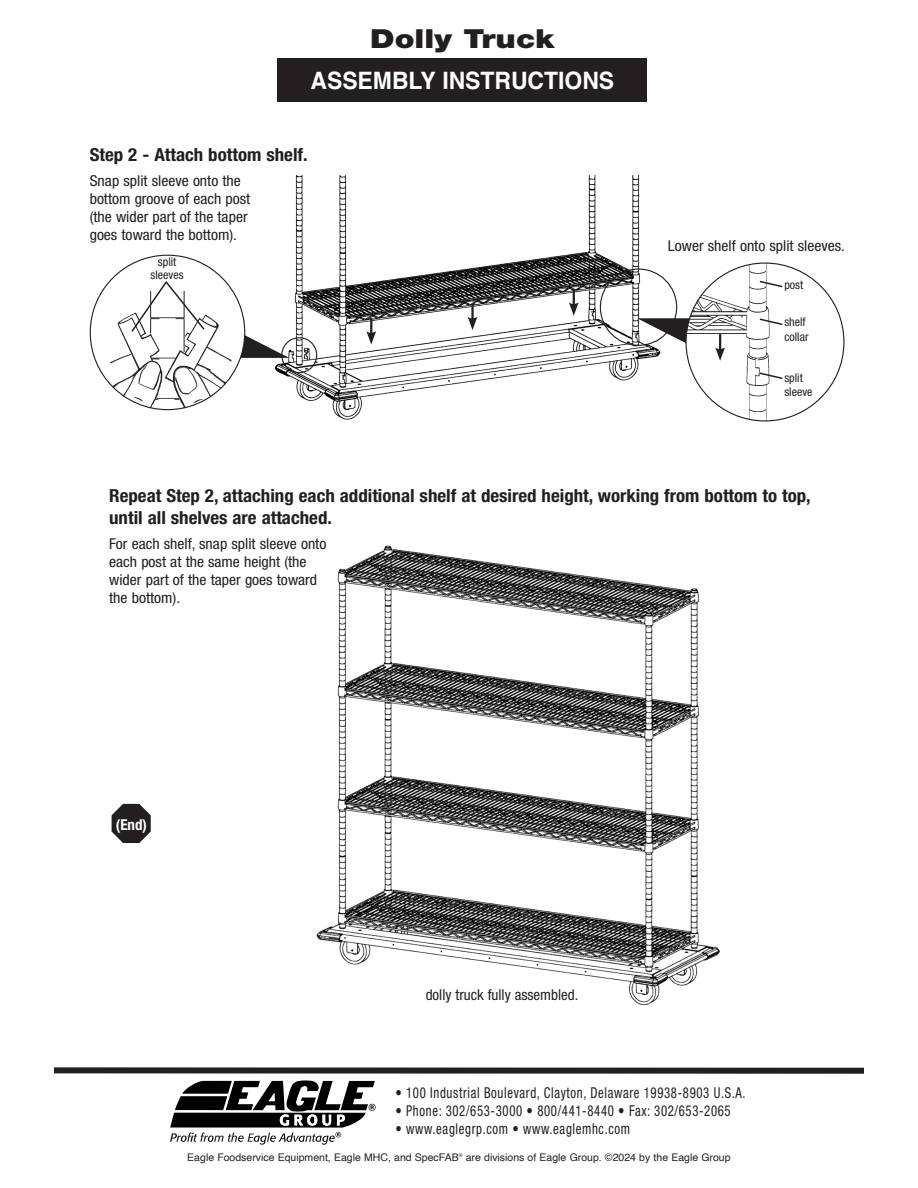
<style>
.page{position:relative;width:918px;height:1188px;background:#fff}
.page>*{position:absolute;margin:0;border:0;box-sizing:border-box;transform-origin:0 0}
.t1{font:900 26.25px "Helvetica Neue LT Pro";color:#231f20;scale:1.2 1}
.t2{font:700 24px "Helvetica";color:#fff;scale:.95 1}
.t3{font:700 condensed 18px/21.6px "Helvetica Neue LT Pro";color:#231f20;scale:1.05 1}
.t4{font:condensed 15px/18px "Helvetica Neue LT Pro";color:#231f20;scale:1.05 1}
.t5{font:condensed 15px "Helvetica Neue LT Pro";letter-spacing:.05em;color:#231f20;scale:.85 1}
.t6{font:condensed 15px "Helvetica Neue LT Pro";color:#231f20}
.t7{font:700 condensed 15px "Helvetica Neue LT Pro";color:#fff}
.t8{font:condensed 12px/14.4px "Helvetica Neue LT Pro";color:#231f20}
.t9{font:10.5px "Helvetica";color:#231f20}
</style>
<div class="page">
<div style="left:277px;top:58px;width:370px;height:44px;background:#231f20"></div>
<img style="left:274px;top:175px;width:388px;height:245px">
<img style="left:316px;top:545px;width:404px;height:461px">
<svg style="left:241px;top:320px;width:48px;height:38px"></svg>
<div style="left:90px;top:255px;width:155px;height:155px;background:#fff;border-radius:50%"></div>
<img style="left:110px;top:271px;width:121px;height:139px">
<svg style="left:130px;top:280px;width:76px;height:53px"></svg>
<div style="left:281px;top:337px;width:36px;height:36px;border:1px solid #231f20;border-radius:50%"></div>
<img style="left:687px;top:262px;width:110px;height:158px">
<svg style="left:637px;top:318px;width:88px;height:43px"></svg>
<svg style="left:758px;top:280px;width:26px;height:8px"></svg>
<svg style="left:758px;top:317px;width:26px;height:9px"></svg>
<svg style="left:758px;top:371px;width:26px;height:9px"></svg>
<svg style="left:366px;top:318px;width:10px;height:27px"></svg>
<svg style="left:569px;top:289px;width:10px;height:27px"></svg>
<hr style="left:471px;top:304px;width:3px;height:17px;background:#231f20">
<svg style="left:468px;top:317px;width:9px;height:13px"></svg>
<svg style="left:112px;top:804px;width:39px;height:39px"></svg>
<div style="left:54px;top:1067px;width:810px;height:7px;background:#231f20"></div>
<svg style="left:170px;top:1080px;width:206px;height:65px"></svg>
<p class="t1" style="left:370px;top:23px;width:155px">Dolly Truck</p>
<p class="t2" style="left:311px;top:66px;width:321px">ASSEMBLY INSTRUCTIONS</p>
<p class="t3" style="left:90px;top:144px;width:209px">Step 2 - Attach bottom shelf.</p>
<p class="t4" style="left:90px;top:172px;width:154px">Snap split sleeve onto the bottom groove of each post (the wider part of the taper goes toward the bottom).</p>
<p class="t8" style="left:151px;top:255px;width:35px;line-height:13.5px;text-align:center">split sleeves</p>
<p class="t4" style="left:668px;top:237px;width:170px">Lower shelf onto split sleeves.</p>
<p class="t8" style="left:784px;top:278px;width:20px">post</p>
<p class="t8" style="left:784px;top:315px;width:26px">shelf collar</p>
<p class="t8" style="left:784px;top:370px;width:30px">split sleeve</p>
<p class="t3" style="left:109px;top:485px;width:669px">Repeat Step 2, attaching each additional shelf at desired height, working from bottom to top, until all shelves are attached.</p>
<p class="t4" style="left:109px;top:534px;width:208px">For each shelf, snap split sleeve onto each post at the same height (the wider part of the taper goes toward the bottom).</p>
<p class="t7" style="left:116px;top:816px;width:33px">(End)</p>
<p class="t6" style="left:426px;top:986px;width:154px">dolly truck fully assembled.</p>
<p class="t5" style="left:395px;top:1084px;width:413px">• 100 Industrial Boulevard, Clayton, Delaware 19938-8903 U.S.A.</p>
<p class="t5" style="left:395px;top:1102px;width:396px">• Phone: 302/653-3000 • 800/441-8440 • Fax: 302/653-2065</p>
<p class="t5" style="left:395px;top:1120px;width:278px">• www.eaglegrp.com • www.eaglemhc.com</p>
<p class="t9" style="left:187px;top:1149px;width:545px">Eagle Foodservice Equipment, Eagle MHC, and SpecFAB<sup>®</sup> are divisions of Eagle Group. ©2024 by the Eagle Group</p>
</div>
